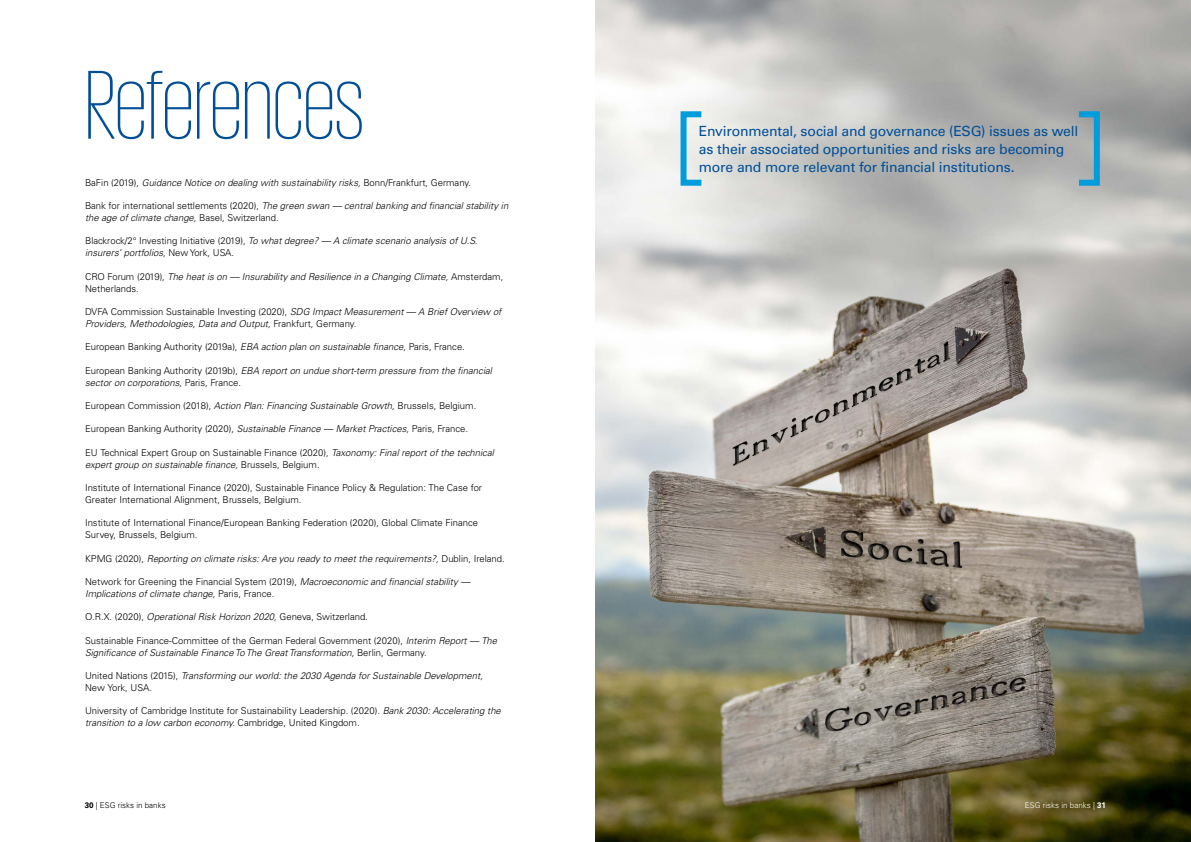
<style>
.page{position:relative;width:1191px;height:842px;background:#fff}
.page>*{position:absolute;margin:0;border:0;box-sizing:border-box;transform-origin:0 0}
.t1{font:200 100px "KPMG";letter-spacing:-.005em;color:#004e98}
.t2{font:14px/18px "Univers LT Std";letter-spacing:-.015em;color:#004e98}
.t3{font:300 9.5px/12px "Univers LT Std";color:#000}
.t4{font:italic 300 9.5px/12px "Univers LT Std";color:#000}
.t5{font:300 8px "Univers LT Std";color:#000}
.t6{font:300 8px "Univers LT Std";color:#fff}
.s1{font-style:normal}
.s2{font-style:italic}
.s3{font-weight:700}
</style>
<div class="page">
<img style="left:595px;top:0;width:596px;height:842px">
<div style="left:680px;top:111px;width:24px;height:75px;border:6px solid #009cdc"></div>
<div style="left:1076px;top:111px;width:23px;height:75px;border:6px solid #009cdc"></div>
<h1 class="t1" style="left:85px;top:57px;width:281px">References</h1>
<p class="t4" style="left:85px;top:176px;width:387px"><span class="s1">BaFin (2019),</span> Guidance Notice on dealing with sustainability risks, <span class="s1">Bonn/Frankfurt, Germany.</span></p>
<p class="t4" style="left:85px;top:200px;width:425px"><span class="s1">Bank for international settlements (2020),</span> The green swan — central banking and financial stability in the age of climate change, <span class="s1">Basel, Switzerland.</span></p>
<p class="t4" style="left:85px;top:235px;width:394px"><span class="s1">Blackrock/2° Investing Initiative (2019),</span> To what degree? — A climate scenario analysis of U.S. insurers’ portfolios, <span class="s1">New York, USA.</span></p>
<p class="t4" style="left:85px;top:270px;width:420px"><span class="s1">CRO Forum (2019),</span> The heat is on — Insurability and Resilience in a Changing Climate, <span class="s1">Amsterdam,<br>Netherlands.</span></p>
<p class="t4" style="left:85px;top:306px;width:418px"><span class="s1">DVFA Commission Sustainable Investing (2020),</span> SDG Impact Measurement — A Brief Overview of<br>Providers, Methodologies, Data and Output, <span class="s1">Frankfurt, Germany.</span></p>
<p class="t3" style="left:85px;top:341px;width:381px">European Banking Authority (2019a), <span class="s2">EBA action plan on sustainable finance,</span> Paris, France.</p>
<p class="t4" style="left:85px;top:364px;width:408px"><span class="s1">European Banking Authority (2019b),</span> EBA report on undue short-term pressure from the financial sector on corporations, <span class="s1">Paris, France.</span></p>
<p class="t3" style="left:85px;top:400px;width:393px">European Commission (2018), <span class="s2">Action Plan: Financing Sustainable Growth,</span> Brussels, Belgium.</p>
<p class="t3" style="left:85px;top:423px;width:384px">European Banking Authority (2020), <span class="s2">Sustainable Finance — Market Practices,</span> Paris, France.</p>
<p class="t3" style="left:85px;top:446px;width:410px">EU Technical Expert Group on Sustainable Finance (2020), <span class="s2">Taxonomy: Final report of the technical expert group on sustainable finance,</span> Brussels, Belgium.</p>
<p class="t3" style="left:85px;top:482px;width:398px">Institute of International Finance (2020), Sustainable Finance Policy &amp; Regulation: The Case for<br>Greater International Alignment, Brussels, Belgium.</p>
<p class="t3" style="left:85px;top:517px;width:395px">Institute of International Finance/European Banking Federation (2020), Global Climate Finance<br>Survey, Brussels, Belgium.</p>
<p class="t4" style="left:85px;top:552px;width:421px"><span class="s1">KPMG (2020),</span> Reporting on climate risks: Are you ready to meet the requirements?, <span class="s1">Dublin, Ireland.</span></p>
<p class="t4" style="left:85px;top:576px;width:386px"><span class="s1">Network for Greening the Financial System (2019),</span> Macroeconomic and financial stability —<br>Implications of climate change, <span class="s1">Paris, France.</span></p>
<p class="t3" style="left:85px;top:611px;width:284px">O.R.X. (2020), <span class="s2">Operational Risk Horizon 2020,</span> Geneva, Switzerland.</p>
<p class="t3" style="left:85px;top:634px;width:413px">Sustainable Finance-Committee of the German Federal Government (2020), <span class="s2">Interim Report — The<br>Significance of Sustainable Finance To The Great Transformation,</span> Berlin, Germany.</p>
<p class="t4" style="left:85px;top:670px;width:399px"><span class="s1">United Nations (2015),</span> Transforming our world: the 2030 Agenda for Sustainable Development,<br><span class="s1">New York, USA.</span></p>
<p class="t3" style="left:85px;top:705px;width:417px">University of Cambridge Institute for Sustainability Leadership. (2020). <span class="s2">Bank 2030: Accelerating the transition to a low carbon economy.</span> Cambridge, United Kingdom.</p>
<p class="t5" style="left:85px;top:801px;width:82px"><span class="s3">30</span> | ESG risks in banks</p>
<h2 class="t2" style="left:699px;top:122px;width:381px">Environmental, social and governance (ESG) issues as well as their associated opportunities and risks are becoming more and more relevant for financial institutions.</h2>
<p class="t6" style="left:1025px;top:801px;width:82px">ESG risks in banks | <span class="s3">31</span></p>
</div>
